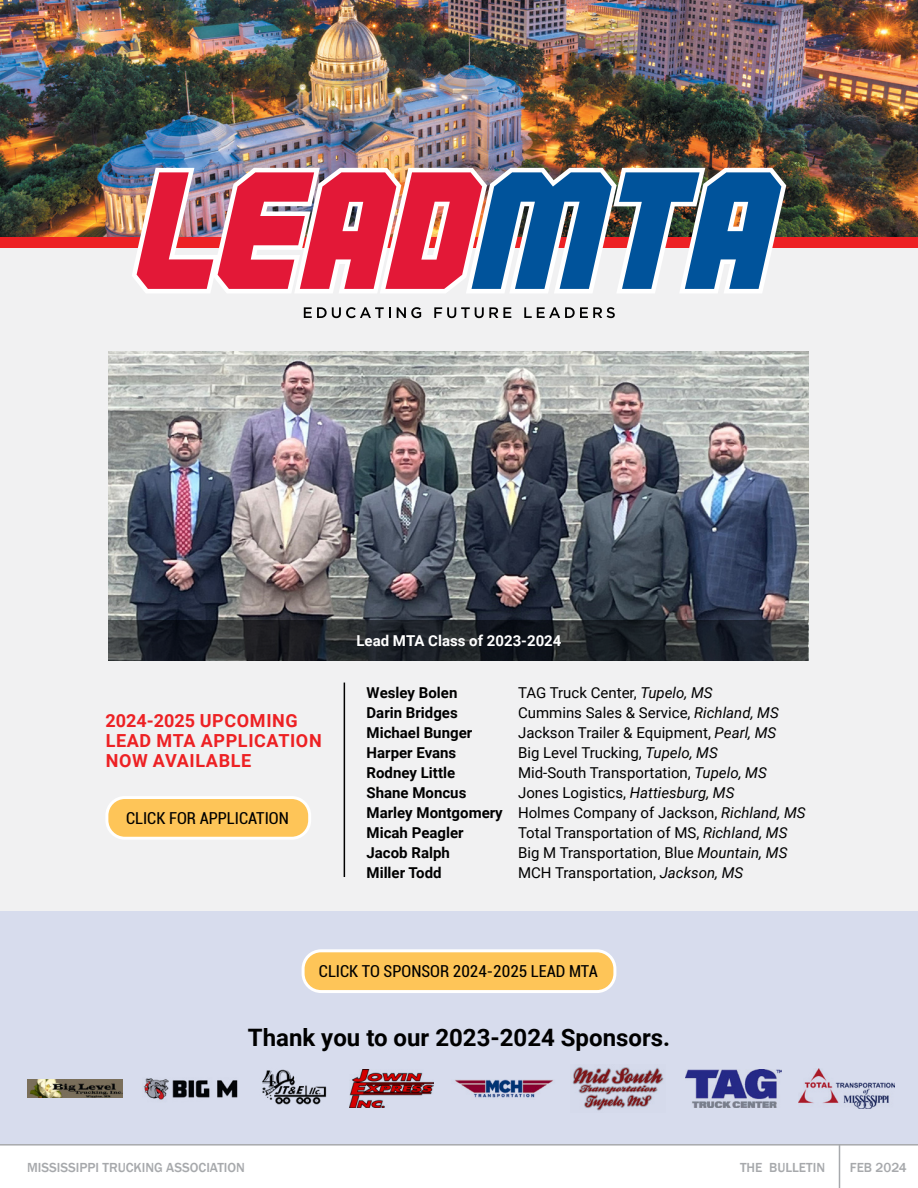
<style>
.page{position:relative;width:918px;height:1188px;background:#fff}
.page>*{position:absolute;margin:0;border:0;box-sizing:border-box;transform-origin:0 0}
.t1{font:700 24px "Roboto";color:#000}
.t2{font:700 18px/20px "Roboto";letter-spacing:.035em;color:#ed2124}
.t3{font:condensed 16.5px "Roboto";color:#000}
.t4{font:15px/20px "Roboto";color:#000}
.t5{font:700 15px "Roboto";color:#000}
.t6{font:700 15px "Roboto";color:#fff}
.t7{font:500 13.5px "Franklin Gothic";color:#a7a9ac}
.s1{font-style:italic}
.s2{font-weight:700}
</style>
<div class="page">
<div style="left:0;top:0;width:918px;height:1144px;background:#f1f1f2"></div>
<div style="left:0;top:912px;width:918px;height:232px;background:#d7dced"></div>
<img style="left:0;top:0;width:918px;height:238px">
<div style="left:0;top:238px;width:918px;height:10px;background:#ed2124"></div>
<hr style="left:839px;top:1145px;width:1px;height:43px;background:#a7a9ac">
<hr style="left:0;top:1144px;width:918px;height:2px;background:#a7a9ac">
<svg style="left:304px;top:307px;width:87px;height:11px"></svg>
<svg style="left:397px;top:307px;width:24px;height:11px"></svg>
<svg style="left:434px;top:307px;width:77px;height:11px"></svg>
<svg style="left:524px;top:307px;width:91px;height:11px"></svg>
<svg style="left:132px;top:168px;width:654px;height:125px"></svg>
<img style="left:108px;top:351px;width:700px;height:269px">
<hr style="left:344px;top:683px;width:1px;height:194px;background:#000">
<div style="left:107px;top:798px;width:203px;height:40px;background:#fec558;border-radius:18px"></div>
<div style="left:105px;top:796px;width:206px;height:44px;border:3px solid #fff;border-radius:18px"></div>
<div style="left:303px;top:951px;width:312px;height:41px;background:#fec558;border-radius:18px"></div>
<div style="left:302px;top:949px;width:314px;height:44px;border:3px solid #fff;border-radius:18px"></div>
<img style="left:27px;top:1080px;width:96px;height:17px">
<img style="left:143px;top:1078px;width:95px;height:22px">
<img style="left:262px;top:1069px;width:65px;height:36px">
<img style="left:349px;top:1070px;width:84px;height:37px">
<img style="left:455px;top:1079px;width:99px;height:19px">
<img style="left:572px;top:1066px;width:92px;height:45px">
<img style="left:685px;top:1070px;width:96px;height:37px">
<img style="left:799px;top:1068px;width:95px;height:41px">
<svg style="left:108px;top:620px;width:700px;height:41px;background:#21262b"></svg>
<p class="t2" style="left:105px;top:710px;width:218px">2024-2025 UPCOMING<br>LEAD MTA APPLICATION<br>NOW AVAILABLE</p>
<p class="t3" style="left:126px;top:807px;width:164px">CLICK FOR APPLICATION</p>
<p class="t6" style="left:356px;top:630px;width:207px">Lead MTA Class of 2023-2024</p>
<p class="t5" style="left:367px;top:682px;width:92px">Wesley Bolen</p>
<p class="t4" style="left:518px;top:682px;width:196px">TAG Truck Center, <span class="s1">Tupelo, MS</span></p>
<p class="t5" style="left:367px;top:702px;width:93px">Darin Bridges</p>
<p class="t4" style="left:518px;top:702px;width:262px">Cummins Sales &amp; Service, <span class="s1">Richland, MS</span></p>
<p class="t5" style="left:367px;top:722px;width:107px">Michael Bunger</p>
<p class="t4" style="left:518px;top:722px;width:260px">Jackson Trailer &amp; Equipment, <span class="s1">Pearl, MS</span></p>
<p class="t5" style="left:367px;top:742px;width:91px">Harper Evans</p>
<p class="t4" style="left:518px;top:742px;width:201px">Big Level Trucking, <span class="s1">Tupelo, MS</span></p>
<p class="t5" style="left:367px;top:762px;width:90px">Rodney Little</p>
<p class="t4" style="left:518px;top:762px;width:250px">Mid-South Transportation, <span class="s1">Tupelo, MS</span></p>
<p class="t5" style="left:367px;top:782px;width:101px">Shane Moncus</p>
<p class="t4" style="left:367px;top:782px;width:441px;text-indent:152px">Jones Logistics, <span class="s1">Hattiesburg, MS<br></span><span class="s2">Marley Montgomery</span> Holmes Company of Jackson, <span class="s1">Richland, MS<br></span><span class="s2">Micah Peagler</span></p>
<p class="t4" style="left:518px;top:822px;width:271px">Total Transportation of MS, <span class="s1">Richland, MS</span></p>
<p class="t5" style="left:367px;top:842px;width:85px">Jacob Ralph</p>
<p class="t4" style="left:518px;top:842px;width:271px">Big M Transportation, Blue <span class="s1">Mountain, MS</span></p>
<p class="t5" style="left:367px;top:862px;width:77px">Miller Todd</p>
<p class="t4" style="left:518px;top:862px;width:227px">MCH Transportation, <span class="s1">Jackson, MS</span></p>
<p class="t3" style="left:319px;top:960px;width:280px">CLICK TO SPONSOR 2024-2025 LEAD MTA</p>
<h1 class="t1" style="left:248px;top:1021px;width:424px">Thank you to our 2023-2024 Sponsors.</h1>
<p class="t7" style="left:27px;top:1159px;width:219px">MISSISSIPPI TRUCKING ASSOCIATION</p>
<p class="t7" style="left:740px;top:1159px;width:87px">THE BULLETIN</p>
<p class="t7" style="left:850px;top:1159px;width:58px">FEB 2024</p>
</div>
